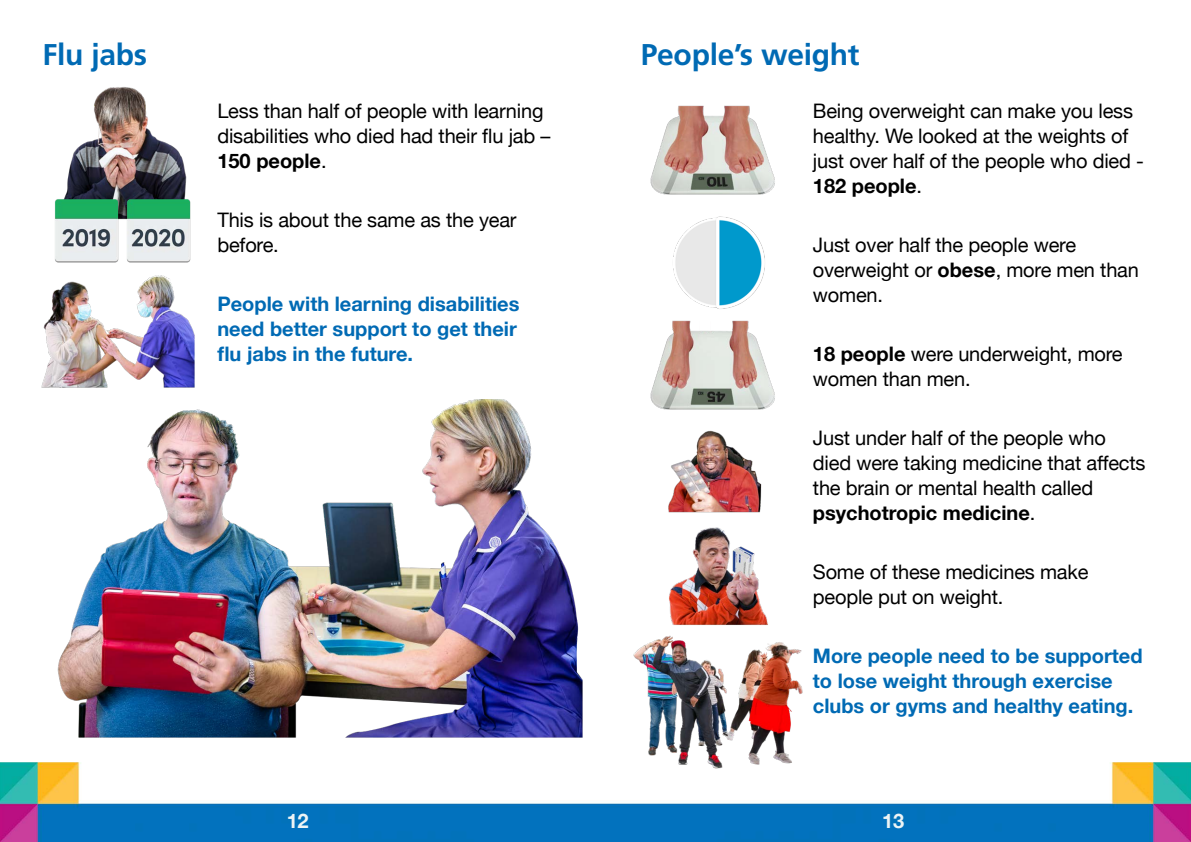
<style>
.page{position:relative;width:1191px;height:842px;background:#fff}
.page>*{position:absolute;margin:0;border:0;box-sizing:border-box;transform-origin:0 0}
.t1{font:700 30px "Frutiger LT Std";letter-spacing:-.01em;color:#006ab4}
.t2{font:20px/25px "Helvetica Neue";letter-spacing:-.01em;color:#000}
.t3{font:700 20px/25px "Helvetica Neue";color:#006ab4}
.t4{font:700 20px "Helvetica Neue";color:#edf4f5}
.s1{font-weight:700}
</style>
<div class="page">
<img style="left:0;top:763px;width:1191px;height:79px">
<img style="left:64px;top:87px;width:127px;height:134px">
<img style="left:41px;top:276px;width:154px;height:112px">
<img style="left:126px;top:199px;width:64px;height:64px">
<img style="left:55px;top:199px;width:63px;height:64px">
<img style="left:650px;top:105px;width:125px;height:90px">
<img style="left:650px;top:320px;width:125px;height:90px">
<img style="left:673px;top:216px;width:92px;height:93px">
<img style="left:668px;top:430px;width:94px;height:83px">
<img style="left:669px;top:527px;width:99px;height:98px">
<img style="left:632px;top:635px;width:173px;height:135px">
<img style="left:49px;top:400px;width:541px;height:430px">
<h1 class="t1" style="left:43px;top:37px;width:106px">Flu jabs</h1>
<p class="t2" style="left:217px;top:100px;width:334px">Less than half of people with learning disabilities who died had their flu jab –<br><span class="s1">150 people</span>.</p>
<p class="t2" style="left:217px;top:209px;width:301px">This is about the same as the year before.</p>
<p class="t3" style="left:217px;top:292px;width:303px">People with learning disabilities need better support to get their flu jabs in the future.</p>
<h1 class="t1" style="left:641px;top:37px;width:220px">People’s weight</h1>
<p class="t2" style="left:813px;top:100px;width:332px">Being overweight can make you less healthy. We looked at the weights of just over half of the people who died -<br><span class="s1">182 people</span>.</p>
<p class="t2" style="left:813px;top:234px;width:327px">Just over half the people were overweight or <span class="s1">obese</span>, more men than women.</p>
<p class="t2" style="left:813px;top:343px;width:311px"><span class="s1">18 people</span> were underweight, more women than men.</p>
<p class="t2" style="left:813px;top:427px;width:334px">Just under half of the people who died were taking medicine that affects the brain or mental health called <span class="s1">psychotropic medicine</span>.</p>
<p class="t2" style="left:813px;top:561px;width:277px">Some of these medicines make people put on weight.</p>
<p class="t3" style="left:813px;top:644px;width:331px">More people need to be supported to lose weight through exercise clubs or gyms and healthy eating.</p>
<p class="t4" style="left:287px;top:805px;width:24px">12</p>
<p class="t4" style="left:882px;top:805px;width:24px">13</p>
</div>
